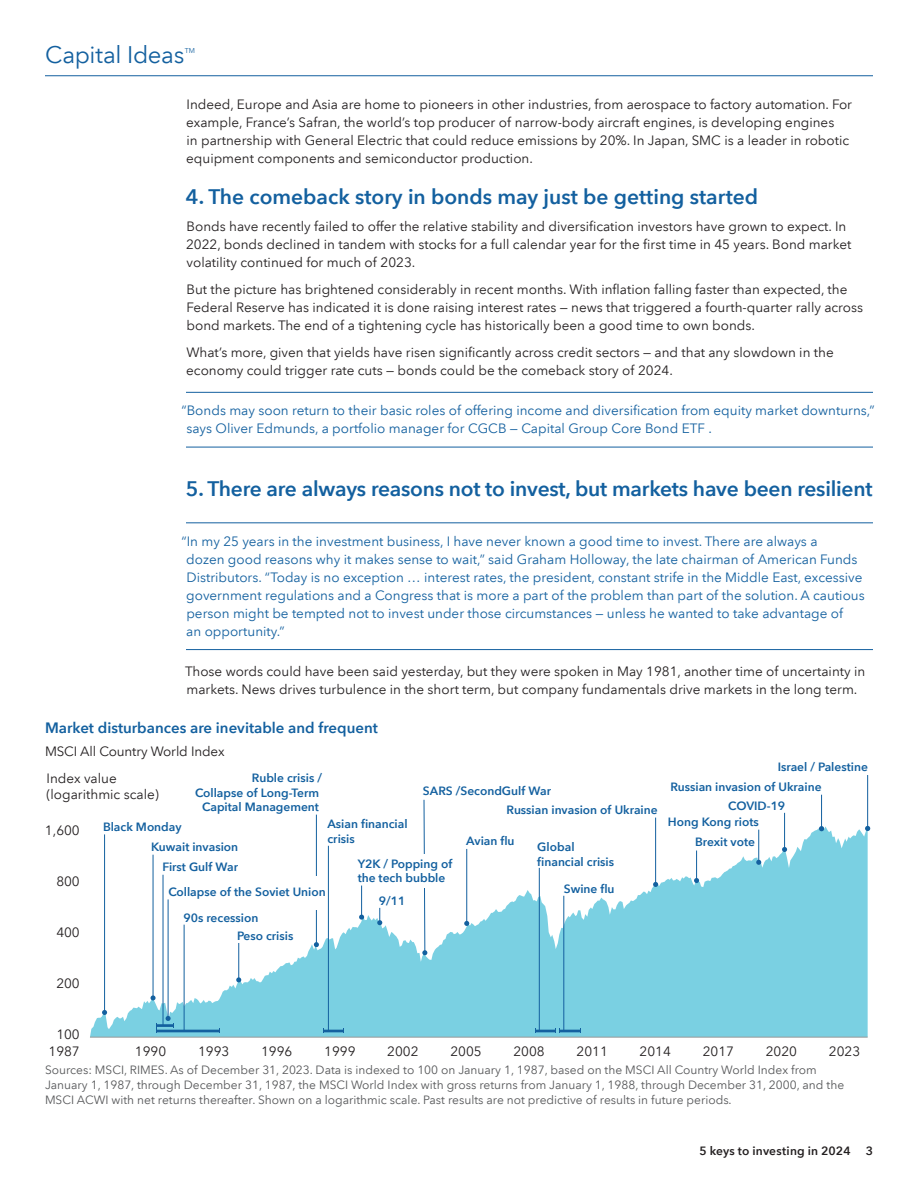
<style>
.page{position:relative;width:918px;height:1188px;background:#fff}
.page>*{position:absolute;margin:0;border:0;box-sizing:border-box;transform-origin:0 0}
.t1{font:24px "Avenir Next LT Com";letter-spacing:-.015em;color:#13609f}
.t2{font:600 21px "Avenir Next LT Com";letter-spacing:-.01em;color:#13609f}
.t3{font:600 15px "Avenir Next LT Com";color:#13609f}
.t4{font:13.5px/18px "Avenir Next LT Com";color:#231f20}
.t5{font:13.5px/18px "Avenir Next LT Com";color:#13609f}
.t6{font:12px/15px "Avenir Next LT Com";color:#57585a}
.t7{font:600 12px/14.4px "Avenir Next LT Com";color:#13609f}
.t8{font:600 12px "Avenir Next LT Com";letter-spacing:.015em;color:#231f20}
.t9{font:7.05px "Avenir Next LT Com";color:#13609f}
</style>
<div class="page">
<hr style="left:45px;top:75px;width:828px;height:1px;background:#13609f">
<hr style="left:186px;top:392px;width:687px;height:1px;background:#13609f">
<hr style="left:186px;top:447px;width:687px;height:1px;background:#13609f">
<hr style="left:186px;top:522px;width:687px;height:1px;background:#13609f">
<hr style="left:186px;top:649px;width:687px;height:1px;background:#13609f">
<svg style="left:90px;top:826px;width:778px;height:211px;fill:#7ad0e2"></svg>
<hr style="left:90px;top:1037px;width:778px;height:1px;background:#999">
<hr style="left:104px;top:834px;width:1px;height:178px;background:#13609f">
<svg style="left:102px;top:1010px;width:5px;height:5px"></svg>
<hr style="left:153px;top:855px;width:1px;height:143px;background:#13609f">
<svg style="left:151px;top:995px;width:5px;height:5px"></svg>
<hr style="left:157px;top:1024px;width:16px;height:3px;background:#13609f">
<hr style="left:163px;top:875px;width:1px;height:150px;background:#13609f">
<hr style="left:168px;top:899px;width:1px;height:119px;background:#13609f">
<svg style="left:166px;top:1016px;width:8px;height:12px"></svg>
<hr style="left:157px;top:1030px;width:62px;height:2px;background:#13609f">
<hr style="left:184px;top:925px;width:1px;height:107px;background:#13609f">
<hr style="left:238px;top:943px;width:1px;height:37px;background:#13609f">
<svg style="left:236px;top:977px;width:5px;height:5px"></svg>
<hr style="left:316px;top:815px;width:1px;height:130px;background:#13609f">
<svg style="left:314px;top:942px;width:5px;height:5px"></svg>
<hr style="left:328px;top:846px;width:1px;height:185px;background:#13609f">
<hr style="left:323px;top:1030px;width:21px;height:2px;background:#13609f">
<svg style="left:377px;top:908px;width:5px;height:17px"></svg>
<svg style="left:422px;top:799px;width:5px;height:156px"></svg>
<hr style="left:466px;top:849px;width:1px;height:74px;background:#13609f">
<svg style="left:464px;top:921px;width:5px;height:5px"></svg>
<hr style="left:539px;top:868px;width:1px;height:163px;background:#13609f">
<hr style="left:535px;top:1030px;width:21px;height:2px;background:#13609f">
<hr style="left:564px;top:896px;width:1px;height:135px;background:#13609f">
<hr style="left:560px;top:1030px;width:20px;height:2px;background:#13609f">
<svg style="left:555px;top:1029px;width:5px;height:4px"></svg>
<hr style="left:655px;top:818px;width:1px;height:66px;background:#13609f">
<svg style="left:653px;top:882px;width:5px;height:5px"></svg>
<hr style="left:696px;top:851px;width:1px;height:30px;background:#13609f">
<svg style="left:694px;top:878px;width:5px;height:5px"></svg>
<hr style="left:758px;top:830px;width:1px;height:32px;background:#13609f">
<svg style="left:756px;top:860px;width:5px;height:5px"></svg>
<hr style="left:784px;top:813px;width:1px;height:36px;background:#13609f">
<svg style="left:782px;top:847px;width:5px;height:5px"></svg>
<hr style="left:821px;top:795px;width:1px;height:34px;background:#13609f">
<svg style="left:819px;top:826px;width:5px;height:5px"></svg>
<hr style="left:867px;top:775px;width:1px;height:53px;background:#13609f">
<svg style="left:865px;top:826px;width:5px;height:5px"></svg>
<hr style="left:361px;top:886px;width:1px;height:31px;background:#13609f">
<svg style="left:359px;top:915px;width:5px;height:5px"></svg>
<div style="left:419px;top:854px;width:11px;height:33px;background:#fff"></div>
<div style="left:311px;top:877px;width:11px;height:33px;background:#fff"></div>
<h1 class="t1" style="left:45px;top:40px;width:141px">Capital Ideas</h1>
<p class="t9" style="left:185px;top:46px;width:12px">TM</p>
<p class="t4" style="left:186px;top:96px;width:667px">Indeed, Europe and Asia are home to pioneers in other industries, from aerospace to factory automation. For example, France’s Safran, the world’s top producer of narrow-body aircraft engines, is developing engines<br>in partnership with General Electric that could reduce emissions by 20%. In Japan, SMC is a leader in robotic equipment components and semiconductor production.</p>
<h2 class="t2" style="left:186px;top:184px;width:574px">4. The comeback story in bonds may just be getting started</h2>
<p class="t4" style="left:186px;top:217px;width:667px">Bonds have recently failed to offer the relative stability and diversification investors have grown to expect. In<br>2022, bonds declined in tandem with stocks for a full calendar year for the first time in 45 years. Bond market volatility continued for much of 2023.</p>
<p class="t4" style="left:187px;top:280px;width:678px">But the picture has brightened considerably in recent months. With inflation falling faster than expected, the<br>Federal Reserve has indicated it is done raising interest rates — news that triggered a fourth-quarter rally across bond markets. The end of a tightening cycle has historically been a good time to own bonds.</p>
<p class="t4" style="left:186px;top:343px;width:649px">What’s more, given that yields have risen significantly across credit sectors — and that any slowdown in the economy could trigger rate cuts — bonds could be the comeback story of 2024.</p>
<p class="t5" style="left:186px;top:401px;width:690px;text-indent:-5px">“Bonds may soon return to their basic roles of offering income and diversification from equity market downturns,” says Oliver Edmunds, a portfolio manager for CGCB — Capital Group Core Bond ETF .</p>
<h2 class="t2" style="left:186px;top:476px;width:688px">5. There are always reasons not to invest, but markets have been resilient</h2>
<p class="t5" style="left:186px;top:532px;width:680px;text-indent:-5px">“In my 25 years in the investment business, I have never known a good time to invest. There are always a<br>dozen good reasons why it makes sense to wait,” said Graham Holloway, the late chairman of American Funds Distributors. “Today is no exception … interest rates, the president, constant strife in the Middle East, excessive government regulations and a Congress that is more a part of the problem than part of the solution. A cautious person might be tempted not to invest under those circumstances — unless he wanted to take advantage of<br>an opportunity.”</p>
<p class="t4" style="left:185px;top:662px;width:682px">Those words could have been said yesterday, but they were spoken in May 1981, another time of uncertainty in markets. News drives turbulence in the short term, but company fundamentals drive markets in the long term.</p>
<p class="t3" style="left:45px;top:718px;width:334px">Market disturbances are inevitable and frequent</p>
<p class="t4" style="left:45px;top:743px;width:181px">MSCI All Country World Index</p>
<p class="t4" style="left:47px;top:770px;width:114px;line-height:16.2px">Index value (logarithmic scale)</p>
<p class="t7" style="left:151px;top:836px;width:89px;line-height:20px;text-align:right">Kuwait invasion<br>First Gulf War</p>
<p class="t7" style="left:195px;top:771px;width:129px;text-align:right">Ruble crisis /<br>Collapse of Long-Term<br>Capital Management</p>
<p class="t7" style="left:423px;top:784px;width:130px">SARS /SecondGulf War</p>
<p class="t7" style="left:507px;top:803px;width:153px">Russian invasion of Ukraine</p>
<p class="t7" style="left:327px;top:817px;width:82px">Asian financial crisis</p>
<p class="t4" style="left:45px;top:821px;width:36px">1,600</p>
<p class="t7" style="left:103px;top:820px;width:80px">Black Monday</p>
<p class="t7" style="left:466px;top:834px;width:50px">Avian flu</p>
<p class="t7" style="left:537px;top:840px;width:78px">Global financial crisis</p>
<p class="t7" style="left:564px;top:881px;width:52px">Swine flu</p>
<p class="t7" style="left:358px;top:856px;width:96px">Y2K / Popping of the tech bubble</p>
<p class="t4" style="left:56px;top:872px;width:25px">800</p>
<p class="t7" style="left:168px;top:884px;width:159px">Collapse of the Soviet Union</p>
<p class="t7" style="left:379px;top:893px;width:28px">9/11</p>
<p class="t4" style="left:56px;top:923px;width:25px">400</p>
<p class="t7" style="left:237px;top:908px;width:58px;line-height:18.3px;text-indent:-54px">90s recession<br>Peso crisis</p>
<p class="t7" style="left:778px;top:760px;width:92px">Israel / Palestine</p>
<p class="t7" style="left:728px;top:778px;width:95px;line-height:18.5px;text-indent:-58px">Russian invasion of Ukraine<br>COVID-19</p>
<p class="t7" style="left:668px;top:815px;width:92px">Hong Kong riots</p>
<p class="t7" style="left:695px;top:835px;width:61px">Brexit vote</p>
<p class="t4" style="left:56px;top:974px;width:25px">200</p>
<p class="t4" style="left:56px;top:1025px;width:25px">100</p>
<p class="t4" style="left:49px;top:1043px;width:33px">1987</p>
<p class="t4" style="left:135px;top:1043px;width:33px">1990</p>
<p class="t4" style="left:198px;top:1043px;width:33px">1993</p>
<p class="t4" style="left:261px;top:1043px;width:33px">1996</p>
<p class="t4" style="left:324px;top:1043px;width:33px">1999</p>
<p class="t4" style="left:387px;top:1043px;width:33px">2002</p>
<p class="t4" style="left:450px;top:1043px;width:33px">2005</p>
<p class="t4" style="left:513px;top:1043px;width:33px">2008</p>
<p class="t4" style="left:577px;top:1043px;width:33px">2011</p>
<p class="t4" style="left:640px;top:1043px;width:33px">2014</p>
<p class="t4" style="left:703px;top:1043px;width:33px">2017</p>
<p class="t4" style="left:766px;top:1043px;width:33px">2020</p>
<p class="t4" style="left:829px;top:1043px;width:33px">2023</p>
<p class="t6" style="left:45px;top:1063px;width:801px">Sources: MSCI, RIMES. As of December 31, 2023. Data is indexed to 100 on January 1, 1987, based on the MSCI All Country World Index from<br>January 1, 1987, through December 31, 1987, the MSCI World Index with gross returns from January 1, 1988, through December 31, 2000, and the<br>MSCI ACWI with net returns thereafter. Shown on a logarithmic scale. Past results are not predictive of results in future periods.</p>
<p class="t8" style="left:699px;top:1144px;width:153px">5 keys to investing in 2024</p>
<p class="t8" style="left:866px;top:1144px;width:9px">3</p>
</div>
